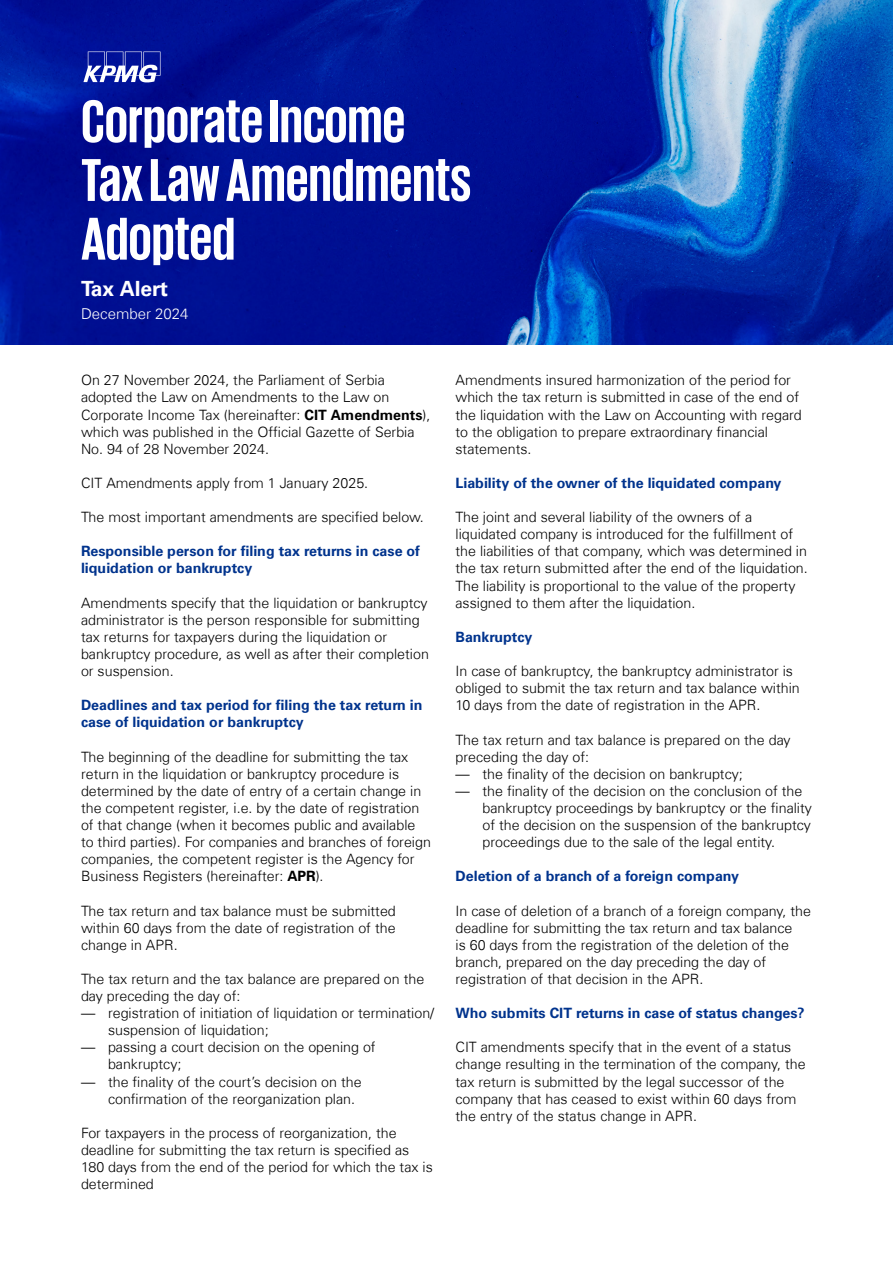
<style>
.page{position:relative;width:893px;height:1263px;background:#fff}
.page>*{position:absolute;margin:0;border:0;box-sizing:border-box;transform-origin:0 0}
.t1{font:700 61.65px/58.7px "KPMG";color:#fff}
.t2{font:700 21px "Universfor KPMG";color:#fff}
.t3{font:300 15px "Universfor KPMG";color:#fff}
.t4{font:300 14.25px/17.1px "Universfor KPMG";color:#000}
.t5{font:700 14.25px/17.1px "Universfor KPMG";color:#00338d}
.s1{font-weight:700}
</style>
<div class="page">
<img style="left:0;top:0;width:893px;height:345px">
<svg style="left:83px;top:52px;width:77px;height:30px"></svg>
<h1 class="t1" style="left:81px;top:90px;width:392px">Corporate Income<br>Tax Law Amendments<br>Adopted</h1>
<h2 class="t2" style="left:81px;top:277px;width:89px">Tax Alert</h2>
<p class="t3" style="left:81px;top:305px;width:109px">December 2024</p>
<p class="t4" style="left:81px;top:372px;width:351px">On 27 November 2024, the Parliament of Serbia adopted the Law on Amendments to the Law on Corporate Income Tax (hereinafter: <span class="s1">CIT Amendments</span>), which was published in the Official Gazette of Serbia No. 94 of 28 November 2024.</p>
<p class="t4" style="left:81px;top:474px;width:289px">CIT Amendments apply from 1 January 2025.</p>
<p class="t4" style="left:81px;top:508px;width:344px">The most important amendments are specified below.</p>
<p class="t5" style="left:81px;top:543px;width:340px">Responsible person for filing tax returns in case of liquidation or bankruptcy</p>
<p class="t4" style="left:81px;top:594px;width:349px">Amendments specify that the liquidation or bankruptcy administrator is the person responsible for submitting tax returns for taxpayers during the liquidation or bankruptcy procedure, as well as after their completion or suspension.</p>
<p class="t5" style="left:81px;top:697px;width:343px">Deadlines and tax period for filing the tax return in case of liquidation or bankruptcy</p>
<p class="t4" style="left:81px;top:748px;width:351px">The beginning of the deadline for submitting the tax return in the liquidation or bankruptcy procedure is determined by the date of entry of a certain change in the competent register, i.e. by the date of registration of that change (when it becomes public and available to third parties). For companies and branches of foreign companies, the competent register is the Agency for Business Registers (hereinafter: <span class="s1">APR</span>).</p>
<p class="t4" style="left:81px;top:902px;width:316px;text-align:justify">The tax return and tax balance must be submitted within 60 days from the date of registration of the change in APR.</p>
<p class="t4" style="left:81px;top:970px;width:345px">The tax return and the tax balance are prepared on the day preceding the day of:</p>
<p class="t4" style="left:108px;top:1004px;width:328px;text-indent:-27px">— registration of initiation of liquidation or termination/ suspension of liquidation;</p>
<p class="t4" style="left:108px;top:1039px;width:269px;text-indent:-27px">— passing a court decision on the opening of bankruptcy;</p>
<p class="t4" style="left:108px;top:1073px;width:255px;text-indent:-27px">— the finality of the court’s decision on the confirmation of the reorganization plan.</p>
<p class="t4" style="left:81px;top:1124px;width:353px">For taxpayers in the process of reorganization, the deadline for submitting the tax return is specified as 180 days from the end of the period for which the tax is determined</p>
<p class="t4" style="left:455px;top:372px;width:348px">Amendments insured harmonization of the period for which the tax return is submitted in case of the end of the liquidation with the Law on Accounting with regard to the obligation to prepare extraordinary financial statements.</p>
<p class="t5" style="left:455px;top:474px;width:327px">Liability of the owner of the liquidated company</p>
<p class="t4" style="left:455px;top:508px;width:354px">The joint and several liability of the owners of a liquidated company is introduced for the fulfillment of the liabilities of that company, which was determined in the tax return submitted after the end of the liquidation.<br>The liability is proportional to the value of the property assigned to them after the liquidation.</p>
<p class="t5" style="left:455px;top:628px;width:79px">Bankruptcy</p>
<p class="t4" style="left:455px;top:662px;width:346px">In case of bankruptcy, the bankruptcy administrator is obliged to submit the tax return and tax balance within<br>10 days from the date of registration in the APR.</p>
<p class="t4" style="left:455px;top:731px;width:337px">The tax return and tax balance is prepared on the day preceding the day of:</p>
<p class="t4" style="left:455px;top:765px;width:289px">— the finality of the decision on bankruptcy;</p>
<p class="t4" style="left:482px;top:782px;width:331px;text-indent:-27px">— the finality of the decision on the conclusion of the bankruptcy proceedings by bankruptcy or the finality of the decision on the suspension of the bankruptcy proceedings due to the sale of the legal entity.</p>
<p class="t5" style="left:455px;top:868px;width:285px">Deletion of a branch of a foreign company</p>
<p class="t4" style="left:455px;top:902px;width:357px">In case of deletion of a branch of a foreign company, the deadline for submitting the tax return and tax balance<br>is 60 days from the registration of the deletion of the branch, prepared on the day preceding the day of registration of that decision in the APR.</p>
<p class="t5" style="left:455px;top:1004px;width:351px">Who submits CIT returns in case of status changes?</p>
<p class="t4" style="left:455px;top:1039px;width:352px">CIT amendments specify that in the event of a status change resulting in the termination of the company, the tax return is submitted by the legal successor of the company that has ceased to exist within 60 days from the entry of the status change in APR.</p>
</div>
